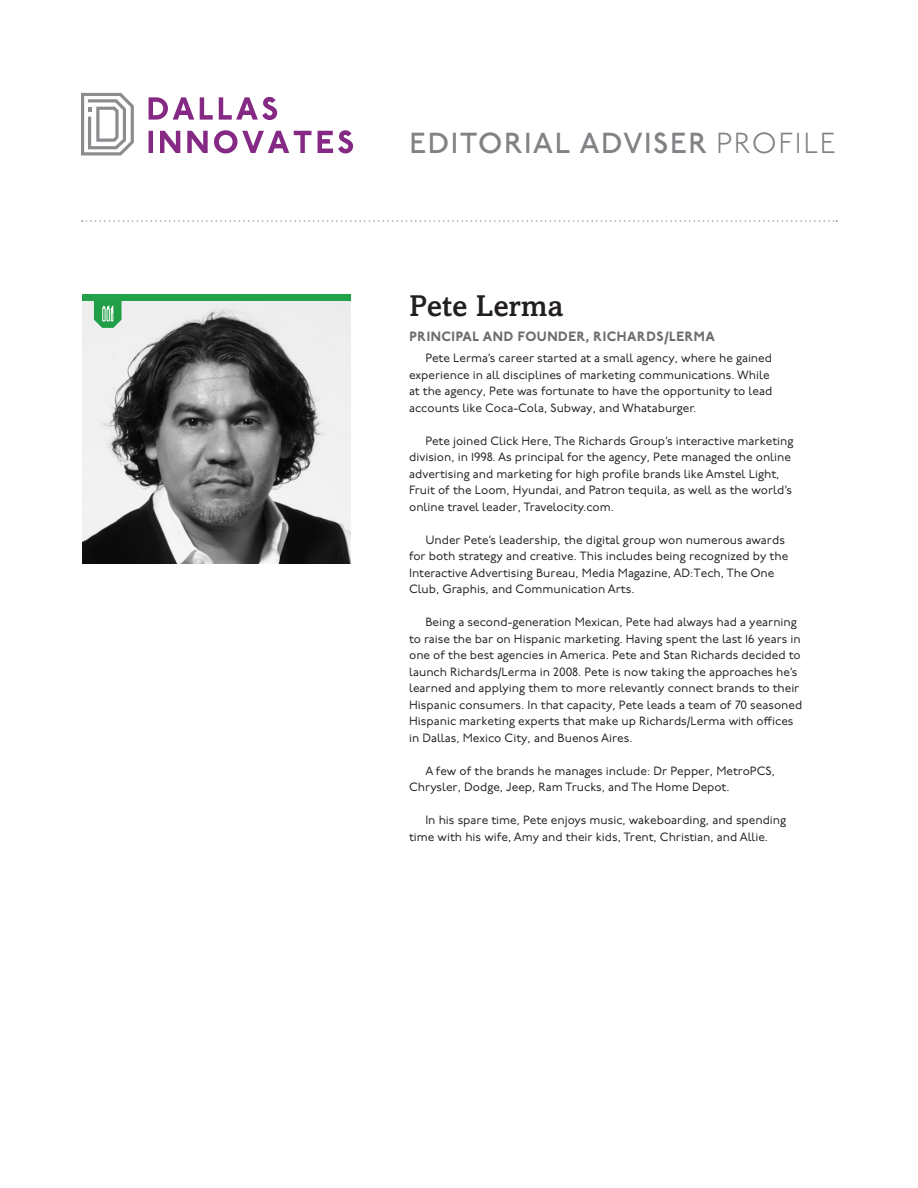
<style>
.page{position:relative;width:918px;height:1188px;background:#fff}
.page>*{position:absolute;margin:0;border:0;box-sizing:border-box;transform-origin:0 0}
.DI_Headline{font:500 30px "Amasis MT Std";letter-spacing:.005em;color:#231f20}
.t1{font:500 28.95px "P22 Underground";letter-spacing:.055em;color:#808285}
.t2{font:800 13.5px "P22 Underground";letter-spacing:.04em;color:#6c6d70}
.t3{font:12px/16.5px "P22 Underground";color:#231f20}
.s1{font-weight:300}
</style>
<div class="page">
<svg style="left:81px;top:93px;width:53px;height:62px"></svg>
<svg style="left:149px;top:97px;width:45px;height:23px"></svg>
<svg style="left:200px;top:97px;width:13px;height:23px"></svg>
<svg style="left:219px;top:97px;width:58px;height:23px"></svg>
<svg style="left:149px;top:131px;width:4px;height:22px"></svg>
<svg style="left:160px;top:131px;width:20px;height:22px"></svg>
<svg style="left:187px;top:131px;width:21px;height:22px"></svg>
<svg style="left:214px;top:130px;width:98px;height:23px"></svg>
<svg style="left:318px;top:130px;width:35px;height:23px"></svg>
<svg style="left:82px;top:220px;width:755px;height:2px"></svg>
<img style="left:82px;top:300px;width:269px;height:264px">
<div style="left:82px;top:294px;width:269px;height:6px;background:#21a249"></div>
<svg style="left:94px;top:300px;width:28px;height:28px"></svg>
<p class="t1" style="left:409px;top:127px;width:428px">EDITORIAL ADVISER <span class="s1">PROFILE</span></p>
<p class="DI_Headline" style="left:409px;top:288px;width:156px">Pete Lerma</p>
<p class="t2" style="left:409px;top:329px;width:307px">PRINCIPAL AND FOUNDER, RICHARDS/LERMA</p>
<p class="t3" style="left:409px;top:350px;width:365px;text-indent:16px">Pete Lerma’s career started at a small agency, where he gained experience in all disciplines of marketing communications. While at the agency, Pete was fortunate to have the opportunity to lead accounts like Coca-Cola, Subway, and Whataburger.</p>
<p class="t3" style="left:409px;top:433px;width:386px;text-indent:16px">Pete joined Click Here, The Richards Group’s interactive marketing division, in 1998. As principal for the agency, Pete managed the online advertising and marketing for high profile brands like Amstel Light, Fruit of the Loom, Hyundai, and Patron tequila, as well as the world’s online travel leader, Travelocity.com.</p>
<p class="t3" style="left:409px;top:532px;width:381px;text-indent:16px">Under Pete’s leadership, the digital group won numerous awards for both strategy and creative. This includes being recognized by the Interactive Advertising Bureau, Media Magazine, AD:Tech, The One Club, Graphis, and Communication Arts.</p>
<p class="t3" style="left:409px;top:614px;width:395px;text-indent:16px">Being a second-generation Mexican, Pete had always had a yearning to raise the bar on Hispanic marketing. Having spent the last 16 years in one of the best agencies in America. Pete and Stan Richards decided to launch Richards/Lerma in 2008. Pete is now taking the approaches he’s learned and applying them to more relevantly connect brands to their Hispanic consumers. In that capacity, Pete leads a team of 70 seasoned Hispanic marketing experts that make up Richards/Lerma with offices in Dallas, Mexico City, and Buenos Aires.</p>
<p class="t3" style="left:409px;top:763px;width:367px;text-indent:16px">A few of the brands he manages include: Dr Pepper, MetroPCS,<br>Chrysler, Dodge, Jeep, Ram Trucks, and The Home Depot.</p>
<p class="t3" style="left:409px;top:812px;width:379px;text-indent:16px">In his spare time, Pete enjoys music, wakeboarding, and spending time with his wife, Amy and their kids, Trent, Christian, and Allie.</p>
</div>
